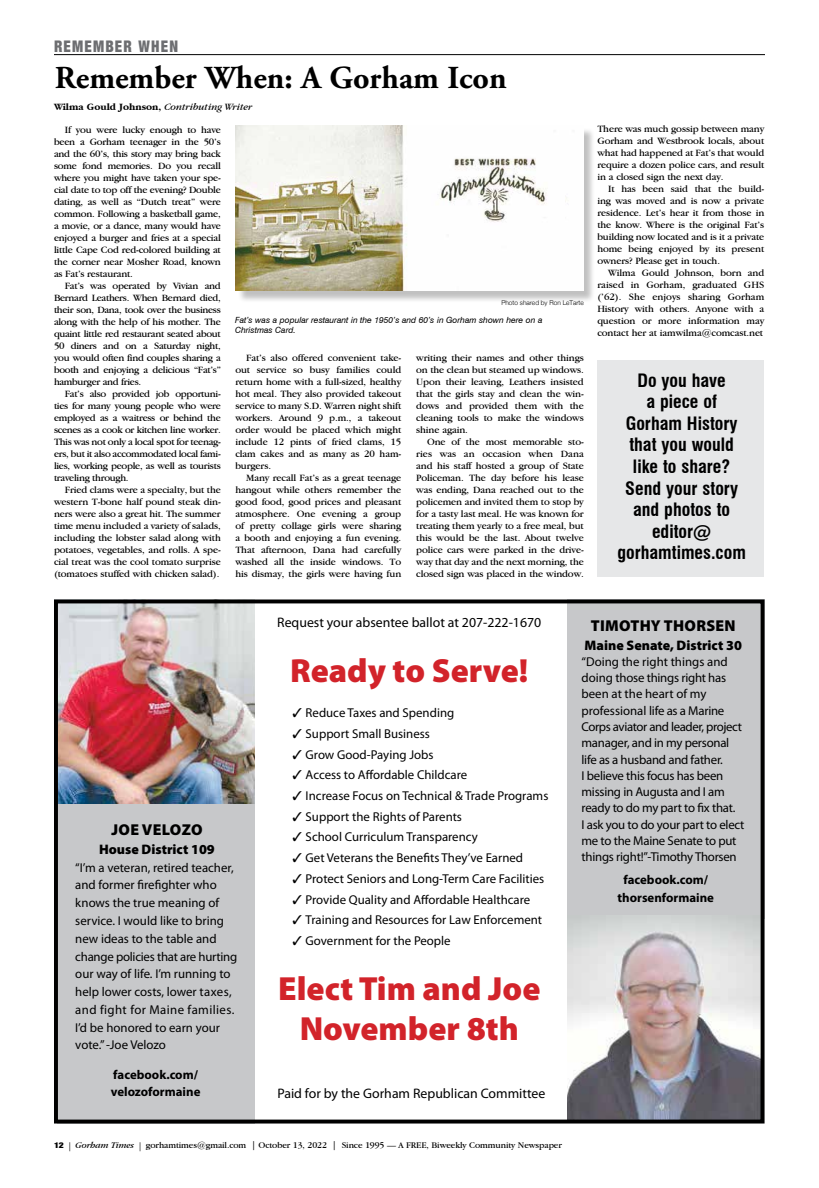
<style>
.page{position:relative;width:819px;height:1188px;background:#fff}
.page>*{position:absolute;margin:0;border:0;box-sizing:border-box;transform-origin:0 0}
.t1{font:900 33.6px/40.3px "Myriad Pro";color:#d2232a;text-align:center}
.t2{font:700 32px "Adobe Garamond Pro";color:#000}
.t3{font:700 condensed 18px/21.6px "Swiss 721 BT";color:#000;text-align:center}
.t4{font:900 condensed 16px "Helvetica Neue";letter-spacing:.08em;color:#6d6e71;scale:.92 1}
.t5{font:900 15.8px "Myriad Pro";letter-spacing:.02em;color:#000}
.t6{font:13.8px "Myriad Pro";color:#000}
.t7{font:900 13.8px "Myriad Pro";color:#000}
.t8{font:12.8px/17.8px "Myriad Pro";color:#000}
.t9{font:12.8px/16.3px "Myriad Pro";letter-spacing:-.02em;color:#000}
.t10{font:700 12.8px/17.8px "Myriad Pro";color:#000}
.t11{font:10px/12px "Garamond IT Cby BT";letter-spacing:-.01em;color:#000;text-align:justify}
.t12{font:700 10px "Garamond IT Cby BT";color:#000}
.t13{font:9px "Garamond IT Cby BT";letter-spacing:-.01em;color:#000}
.t14{font:italic 8.5px/10.2px "Swiss 721 BT";color:#000}
.t15{font:300 6.5px "Helvetica Neue";color:#000}
.s1{font-weight:400;font-style:italic}
.s2{font-family:"Helvetica Neue";font-weight:900;font-stretch:condensed;font-size:8px}
.s3{font-family:"Adobe Garamond Pro"}
.s4{font-style:italic}
</style>
<div class="page">
<div style="left:567px;top:599px;width:198px;height:320px;background:#c7c8ca"></div>
<img style="left:567px;top:916px;width:193px;height:203px">
<div style="left:57px;top:804px;width:197px;height:320px;background:#c7c8ca"></div>
<img style="left:59px;top:604px;width:195px;height:200px">
<div style="left:54px;top:599px;width:711px;height:525px;border:4px solid #000"></div>
<hr style="left:54px;top:54px;width:711px;height:1px;background:#000">
<div style="left:237px;top:127px;width:359px;height:177px;background:#000;opacity:.25"></div>
<img style="left:235px;top:126px;width:348px;height:165px">
<div style="left:597px;top:360px;width:167px;height:217px;background:#e6e7e8"></div>
<img style="left:422px;top:126px;width:142px;height:165px">
<h3 class="t4" style="left:54px;top:33px;width:136px">REMEMBER WHEN</h3>
<h2 class="t2" style="left:55px;top:59px;width:454px">Remember When: A Gorham Icon</h2>
<p class="t12" style="left:54px;top:101px;width:200px">Wilma Gould Johnson, <span class="s1">Contributing Writer</span></p>
<p class="t11" style="left:54px;top:124px;width:168px;text-indent:11px">If you were lucky enough to have been a Gorham teenager in the 50’s and the 60’s, this story may bring back some fond memories. Do you recall where you might have taken your spe&shy;cial date to top off the evening? Double dating, as well as “Dutch treat” were common. Following a basketball game, a movie, or a dance, many would have enjoyed a burger and fries at a special little Cape Cod red-colored building at the corner near Mosher Road, known as Fat’s restaurant.</p>
<p class="t11" style="left:54px;top:280px;width:168px;text-indent:11px">Fat’s was operated by Vivian and Bernard Leathers. When Bernard died, their son, Dana, took over the business along with the help of his mother. The quaint little red restaurant seated about 50 diners and on a Saturday night, you would often find couples sharing a booth and enjoying a delicious “Fat’s” hamburger and fries.</p>
<p class="t11" style="left:54px;top:388px;width:168px;text-indent:11px">Fat’s also provided job opportuni&shy;ties for many young people who were employed as a waitress or behind the scenes as a cook or kitchen line worker.<br>This was not only a local spot for teenag&shy;ers, but it also accommodated local fami&shy;lies, working people, as well as tourists traveling through.</p>
<p class="t11" style="left:54px;top:484px;width:168px;text-indent:11px">Fried clams were a specialty, but the western T-bone half pound steak din&shy;ners were also a great hit. The summer time menu included a variety of salads, including the lobster salad along with potatoes, vegetables, and rolls. A spe&shy;cial treat was the cool tomato surprise (tomatoes stuffed with chicken salad).</p>
<p class="t15" style="left:501px;top:297px;width:84px">Photo shared by Ron LeTarte</p>
<p class="t14" style="left:235px;top:315px;width:309px">Fat’s was a popular restaurant in the 1950’s and 60’s in Gorham shown here on a<br>Christmas Card.</p>
<p class="t11" style="left:235px;top:351px;width:167px;text-indent:11px">Fat’s also offered convenient take&shy;out service so busy families could return home with a full-sized, healthy hot meal. They also provided takeout service to many S.D. Warren night shift workers. Around 9 p.m., a takeout order would be placed which might include 12 pints of fried clams, 15 clam cakes and as many as 20 ham&shy;burgers.</p>
<p class="t11" style="left:235px;top:471px;width:167px;text-indent:11px">Many recall Fat’s as a great teenage hangout while others remember the good food, good prices and pleasant atmosphere. One evening a group of pretty collage girls were sharing a booth and enjoying a fun evening.<br>That afternoon, Dana had carefully washed all the inside windows. To his dismay, the girls were having fun</p>
<p class="t11" style="left:416px;top:351px;width:169px">writing their names and other things on the clean but steamed up windows.<br>Upon their leaving, Leathers insisted that the girls stay and clean the win&shy;dows and provided them with the cleaning tools to make the windows shine again.</p>
<p class="t11" style="left:416px;top:435px;width:169px;text-indent:11px">One of the most memorable sto&shy;ries was an occasion when Dana and his staff hosted a group of State Policeman. The day before his lease was ending, Dana reached out to the policemen and invited them to stop by for a tasty last meal. He was known for treating them yearly to a free meal, but this would be the last. About twelve police cars were parked in the drive&shy;way that day and the next morning, the closed sign was placed in the window.</p>
<p class="t11" style="left:597px;top:123px;width:168px">There was much gossip between many Gorham and Westbrook locals, about what had happened at Fat’s that would require a dozen police cars, and result in a closed sign the next day.</p>
<p class="t11" style="left:597px;top:183px;width:168px;text-indent:11px">It has been said that the build&shy;ing was moved and is now a private residence. Let’s hear it from those in the know. Where is the original Fat’s building now located and is it a private home being enjoyed by its present owners? Please get in touch.</p>
<p class="t11" style="left:597px;top:267px;width:168px;text-indent:11px">Wilma Gould Johnson, born and raised in Gorham, graduated GHS (’62). She enjoys sharing Gorham History with others. Anyone with a question or more information may contact her at iamwilma@comcast.net</p>
<h3 class="t3" style="left:617px;top:369px;width:130px">Do you have<br>a piece of<br>Gorham History that you would like to share?<br>Send your story and photos to editor@ gorhamtimes.com</h3>
<h3 class="t5" style="left:111px;top:819px;width:93px">JOE VELOZO</h3>
<h3 class="t7" style="left:99px;top:840px;width:117px">House District 109</h3>
<p class="t8" style="left:75px;top:858px;width:163px">“I’m a veteran, retired teacher, and former firefighter who knows the true meaning of service. I would like to bring new ideas to the table and change policies that are hurting our way of life. I’m running to help lower costs, lower taxes, and fight for Maine families.<br>I’d be honored to earn your vote.” -Joe Velozo</p>
<p class="t10" style="left:111px;top:1065px;width:91px">facebook.com/ velozoformaine</p>
<h3 class="t6" style="left:277px;top:614px;width:266px">Request your absentee ballot at 207-222-1670</h3>
<h1 class="t1" style="left:290px;top:649px;width:240px">Ready to Serve!</h1>
<p class="t8" style="left:292px;top:704px;width:163px">✓ Reduce Taxes and Spending</p>
<p class="t8" style="left:292px;top:724px;width:139px">✓ Support Small Business</p>
<p class="t8" style="left:292px;top:745px;width:143px">✓ Grow Good-Paying Jobs</p>
<p class="t8" style="left:292px;top:766px;width:176px">✓ Access to Affordable Childcare</p>
<p class="t8" style="left:292px;top:787px;width:258px">✓ Increase Focus on Technical &amp; Trade Programs</p>
<p class="t8" style="left:292px;top:807px;width:171px">✓ Support the Rights of Parents</p>
<p class="t8" style="left:292px;top:828px;width:187px">✓ School Curriculum Transparency</p>
<p class="t8" style="left:292px;top:849px;width:232px">✓ Get Veterans the Benefits They’ve Earned</p>
<p class="t8" style="left:292px;top:870px;width:253px">✓ Protect Seniors and Long-Term Care Facilities</p>
<p class="t8" style="left:292px;top:890px;width:239px">✓ Provide Quality and Affordable Healthcare</p>
<p class="t8" style="left:292px;top:911px;width:251px">✓ Training and Resources for Law Enforcement</p>
<p class="t8" style="left:292px;top:932px;width:160px">✓ Government for the People</p>
<h1 class="t1" style="left:278px;top:967px;width:264px">Elect Tim and Joe<br>November 8th</h1>
<h3 class="t6" style="left:277px;top:1085px;width:270px">Paid for by the Gorham Republican Committee</h3>
<p class="t13" style="left:54px;top:1140px;width:509px"><span class="s2">12</span> <span class="s3">|</span> <span class="s4">Gorham Times</span> <span class="s3">|</span> gorhamtimes@gmail.com | October 13, 2022 | Since 1995 — A FREE, Biweekly Community Newspaper</p>
<h3 class="t5" style="left:591px;top:615px;width:147px">TIMOTHY THORSEN</h3>
<h3 class="t7" style="left:585px;top:636px;width:159px">Maine Senate, District 30</h3>
<p class="t9" style="left:582px;top:653px;width:164px">“Doing the right things and doing those things right has been at the heart of my professional life as a Marine<br>Corps aviator and leader, project manager, and in my personal life as a husband and father.<br>I believe this focus has been missing in Augusta and I am ready to do my part to fix that.<br>I ask you to do your part to elect me to the Maine Senate to put things right!”-Timothy Thorsen</p>
<p class="t10" style="left:618px;top:870px;width:98px;text-align:center">facebook.com/ thorsenformaine</p>
</div>
